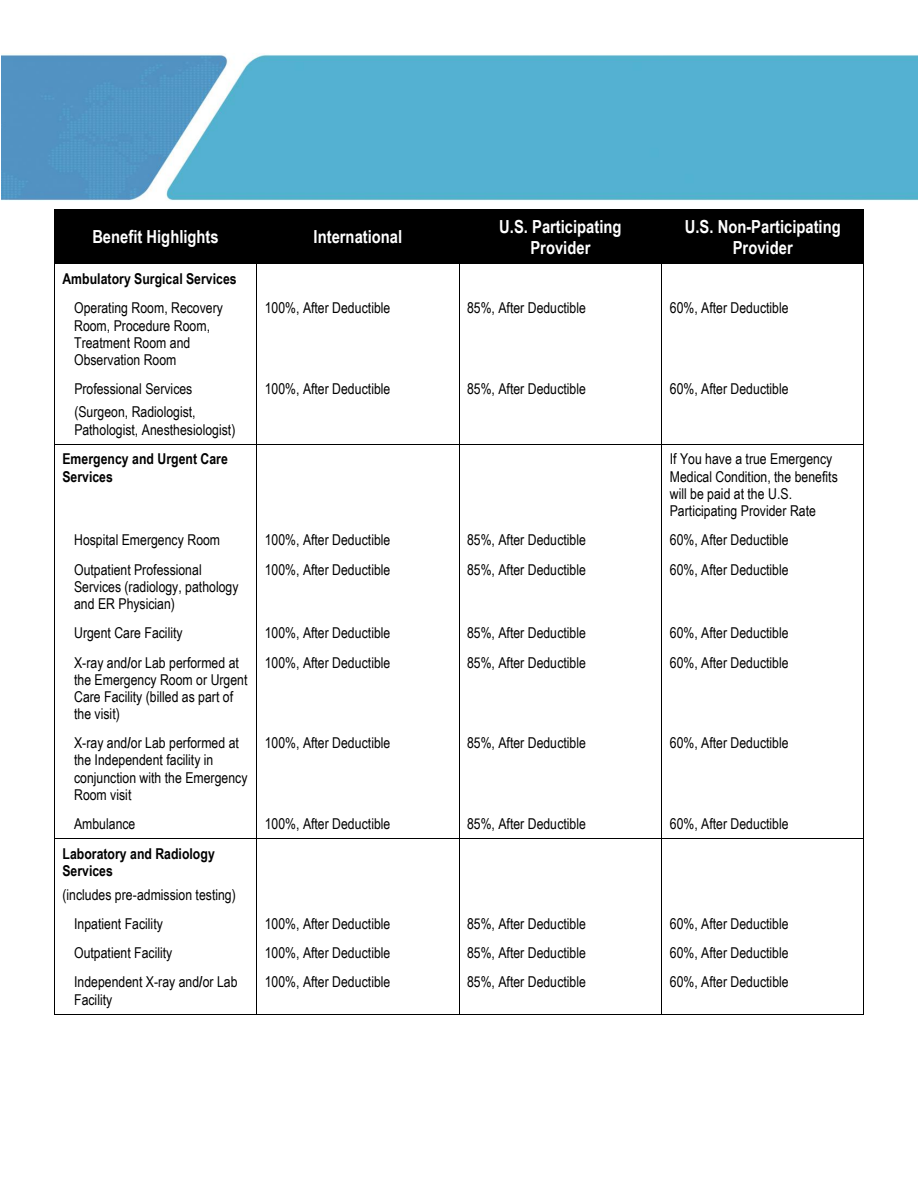
<style>
.page{position:relative;width:918px;height:1188px;background:#fff}
.page>*{position:absolute;margin:0;border:0;box-sizing:border-box;transform-origin:0 0}
.t1{font:700 18px/20.7px "Arial Narrow";color:#fff;text-align:center}
.t2{font:15px/17.2px "Arial Narrow";color:#000}
.t3{font:700 15px/17.2px "Arial Narrow";color:#000}
.s1{font-weight:700}
</style>
<div class="page">
<img style="left:2px;top:53px;width:916px;height:148px">
<div style="left:55px;top:210px;width:201px;height:53px;background:#000"></div>
<div style="left:257px;top:210px;width:202px;height:53px;background:#000"></div>
<div style="left:459px;top:210px;width:202px;height:53px;background:#000"></div>
<div style="left:662px;top:210px;width:201px;height:53px;background:#000"></div>
<hr style="left:55px;top:209px;width:201px;height:1px;background:#000">
<hr style="left:257px;top:209px;width:202px;height:1px;background:#000">
<hr style="left:459px;top:209px;width:202px;height:1px;background:#000">
<hr style="left:662px;top:209px;width:201px;height:1px;background:#000">
<hr style="left:54px;top:210px;width:1px;height:53px;background:#000">
<hr style="left:256px;top:210px;width:1px;height:53px;background:#000">
<hr style="left:661px;top:210px;width:1px;height:53px;background:#000">
<hr style="left:863px;top:210px;width:1px;height:53px;background:#000">
<hr style="left:55px;top:263px;width:201px;height:1px;background:#000">
<hr style="left:257px;top:263px;width:202px;height:1px;background:#000">
<hr style="left:459px;top:263px;width:202px;height:1px;background:#000">
<hr style="left:662px;top:263px;width:201px;height:1px;background:#000">
<svg style="left:54px;top:263px;width:1px;height:30px"></svg>
<svg style="left:256px;top:263px;width:1px;height:30px"></svg>
<svg style="left:459px;top:264px;width:1px;height:29px"></svg>
<svg style="left:661px;top:263px;width:1px;height:30px"></svg>
<svg style="left:863px;top:263px;width:1px;height:30px"></svg>
<hr style="left:54px;top:293px;width:1px;height:81px;background:#000">
<hr style="left:256px;top:293px;width:1px;height:81px;background:#000">
<hr style="left:459px;top:293px;width:1px;height:81px;background:#000">
<hr style="left:661px;top:293px;width:1px;height:81px;background:#000">
<hr style="left:863px;top:293px;width:1px;height:81px;background:#000">
<hr style="left:54px;top:374px;width:1px;height:70px;background:#000">
<hr style="left:256px;top:374px;width:1px;height:70px;background:#000">
<hr style="left:459px;top:374px;width:1px;height:70px;background:#000">
<hr style="left:661px;top:374px;width:1px;height:70px;background:#000">
<hr style="left:863px;top:374px;width:1px;height:70px;background:#000">
<hr style="left:55px;top:444px;width:201px;height:1px;background:#000">
<hr style="left:257px;top:444px;width:202px;height:1px;background:#000">
<hr style="left:459px;top:444px;width:202px;height:1px;background:#000">
<hr style="left:662px;top:444px;width:201px;height:1px;background:#000">
<hr style="left:54px;top:444px;width:1px;height:81px;background:#000">
<hr style="left:256px;top:444px;width:1px;height:81px;background:#000">
<hr style="left:459px;top:444px;width:1px;height:81px;background:#000">
<hr style="left:661px;top:444px;width:1px;height:81px;background:#000">
<hr style="left:863px;top:444px;width:1px;height:81px;background:#000">
<hr style="left:54px;top:525px;width:1px;height:30px;background:#000">
<hr style="left:256px;top:525px;width:1px;height:30px;background:#000">
<hr style="left:459px;top:525px;width:1px;height:30px;background:#000">
<hr style="left:661px;top:525px;width:1px;height:30px;background:#000">
<hr style="left:863px;top:525px;width:1px;height:30px;background:#000">
<hr style="left:54px;top:555px;width:1px;height:63px;background:#000">
<hr style="left:256px;top:555px;width:1px;height:63px;background:#000">
<hr style="left:459px;top:555px;width:1px;height:63px;background:#000">
<hr style="left:661px;top:555px;width:1px;height:63px;background:#000">
<hr style="left:863px;top:555px;width:1px;height:63px;background:#000">
<hr style="left:54px;top:618px;width:1px;height:30px;background:#000">
<hr style="left:256px;top:618px;width:1px;height:30px;background:#000">
<hr style="left:459px;top:618px;width:1px;height:30px;background:#000">
<hr style="left:661px;top:618px;width:1px;height:30px;background:#000">
<hr style="left:863px;top:618px;width:1px;height:30px;background:#000">
<hr style="left:54px;top:648px;width:1px;height:80px;background:#000">
<hr style="left:256px;top:648px;width:1px;height:80px;background:#000">
<hr style="left:459px;top:648px;width:1px;height:80px;background:#000">
<hr style="left:661px;top:648px;width:1px;height:80px;background:#000">
<hr style="left:863px;top:648px;width:1px;height:80px;background:#000">
<hr style="left:54px;top:728px;width:1px;height:81px;background:#000">
<hr style="left:256px;top:728px;width:1px;height:81px;background:#000">
<hr style="left:459px;top:728px;width:1px;height:81px;background:#000">
<hr style="left:661px;top:728px;width:1px;height:81px;background:#000">
<hr style="left:863px;top:728px;width:1px;height:81px;background:#000">
<svg style="left:54px;top:809px;width:1px;height:30px"></svg>
<hr style="left:55px;top:838px;width:201px;height:1px;background:#000">
<svg style="left:256px;top:809px;width:1px;height:30px"></svg>
<hr style="left:257px;top:838px;width:202px;height:1px;background:#000">
<svg style="left:459px;top:809px;width:1px;height:29px"></svg>
<hr style="left:459px;top:838px;width:202px;height:1px;background:#000">
<svg style="left:661px;top:809px;width:1px;height:30px"></svg>
<hr style="left:662px;top:838px;width:201px;height:1px;background:#000">
<svg style="left:863px;top:809px;width:1px;height:30px"></svg>
<hr style="left:54px;top:839px;width:1px;height:70px;background:#000">
<hr style="left:256px;top:839px;width:1px;height:70px;background:#000">
<hr style="left:459px;top:839px;width:1px;height:70px;background:#000">
<hr style="left:661px;top:839px;width:1px;height:70px;background:#000">
<hr style="left:863px;top:839px;width:1px;height:70px;background:#000">
<svg style="left:54px;top:909px;width:1px;height:58px"></svg>
<svg style="left:256px;top:909px;width:1px;height:58px"></svg>
<svg style="left:459px;top:909px;width:1px;height:58px"></svg>
<svg style="left:661px;top:909px;width:1px;height:58px"></svg>
<svg style="left:863px;top:909px;width:1px;height:58px"></svg>
<hr style="left:54px;top:967px;width:1px;height:47px;background:#000">
<hr style="left:55px;top:1014px;width:201px;height:1px;background:#000">
<hr style="left:256px;top:967px;width:1px;height:47px;background:#000">
<hr style="left:257px;top:1014px;width:202px;height:1px;background:#000">
<hr style="left:459px;top:967px;width:1px;height:47px;background:#000">
<hr style="left:459px;top:1014px;width:202px;height:1px;background:#000">
<hr style="left:661px;top:967px;width:1px;height:47px;background:#000">
<hr style="left:662px;top:1014px;width:201px;height:1px;background:#000">
<hr style="left:863px;top:967px;width:1px;height:47px;background:#000">
<p class="t1" style="left:92px;top:226px;width:128px">Benefit Highlights</p>
<p class="t1" style="left:314px;top:226px;width:90px">International</p>
<p class="t1" style="left:499px;top:216px;width:124px">U.S. Participating<br>Provider</p>
<p class="t1" style="left:685px;top:216px;width:157px">U.S. Non-Participating<br>Provider</p>
<p class="t3" style="left:62px;top:270px;width:176px">Ambulatory Surgical Services</p>
<p class="t2" style="left:74px;top:299px;width:150px">Operating Room, Recovery<br>Room, Procedure Room,<br>Treatment Room and<br>Observation Room</p>
<p class="t2" style="left:265px;top:299px;width:127px">100%, After Deductible</p>
<p class="t2" style="left:467px;top:299px;width:120px">85%, After Deductible</p>
<p class="t2" style="left:670px;top:299px;width:120px">60%, After Deductible</p>
<p class="t2" style="left:74px;top:380px;width:120px">Professional Services</p>
<p class="t2" style="left:74px;top:403px;width:163px">(Surgeon, Radiologist,<br>Pathologist, Anesthesiologist)</p>
<p class="t2" style="left:265px;top:380px;width:127px">100%, After Deductible</p>
<p class="t2" style="left:467px;top:380px;width:120px">85%, After Deductible</p>
<p class="t2" style="left:670px;top:380px;width:120px">60%, After Deductible</p>
<p class="t3" style="left:62px;top:450px;width:167px">Emergency and Urgent Care<br>Services</p>
<p class="t2" style="left:670px;top:450px;width:170px">If You have a true Emergency<br>Medical Condition, the benefits will be paid at the U.S.<br>Participating Provider Rate</p>
<p class="t2" style="left:74px;top:531px;width:148px">Hospital Emergency Room</p>
<p class="t2" style="left:265px;top:531px;width:127px">100%, After Deductible</p>
<p class="t2" style="left:467px;top:531px;width:120px">85%, After Deductible</p>
<p class="t2" style="left:670px;top:531px;width:120px">60%, After Deductible</p>
<p class="t2" style="left:74px;top:561px;width:166px">Outpatient Professional<br>Services (radiology, pathology and ER Physician)</p>
<p class="t2" style="left:265px;top:561px;width:127px">100%, After Deductible</p>
<p class="t2" style="left:467px;top:561px;width:120px">85%, After Deductible</p>
<p class="t2" style="left:670px;top:561px;width:120px">60%, After Deductible</p>
<p class="t2" style="left:74px;top:624px;width:110px">Urgent Care Facility</p>
<p class="t2" style="left:265px;top:624px;width:127px">100%, After Deductible</p>
<p class="t2" style="left:467px;top:624px;width:120px">85%, After Deductible</p>
<p class="t2" style="left:670px;top:624px;width:120px">60%, After Deductible</p>
<p class="t2" style="left:74px;top:653px;width:175px">X-ray and<span class="s1">/</span>or Lab performed at the Emergency Room or Urgent<br>Care Facility (billed as part of the visit)</p>
<p class="t2" style="left:265px;top:653px;width:127px">100%, After Deductible</p>
<p class="t2" style="left:467px;top:653px;width:120px">85%, After Deductible</p>
<p class="t2" style="left:670px;top:653px;width:120px">60%, After Deductible</p>
<p class="t2" style="left:74px;top:734px;width:175px">X-ray and<span class="s1">/</span>or Lab performed at the Independent facility in conjunction with the Emergency<br>Room visit</p>
<p class="t2" style="left:265px;top:734px;width:127px">100%, After Deductible</p>
<p class="t2" style="left:467px;top:734px;width:120px">85%, After Deductible</p>
<p class="t2" style="left:670px;top:734px;width:120px">60%, After Deductible</p>
<p class="t2" style="left:74px;top:815px;width:63px">Ambulance</p>
<p class="t2" style="left:265px;top:815px;width:127px">100%, After Deductible</p>
<p class="t2" style="left:467px;top:815px;width:120px">85%, After Deductible</p>
<p class="t2" style="left:670px;top:815px;width:120px">60%, After Deductible</p>
<p class="t3" style="left:62px;top:845px;width:154px">Laboratory and Radiology<br>Services</p>
<p class="t2" style="left:62px;top:885px;width:175px">(includes pre-admission testing)</p>
<p class="t2" style="left:74px;top:915px;width:90px">Inpatient Facility</p>
<p class="t2" style="left:265px;top:915px;width:127px">100%, After Deductible</p>
<p class="t2" style="left:467px;top:915px;width:120px">85%, After Deductible</p>
<p class="t2" style="left:670px;top:915px;width:120px">60%, After Deductible</p>
<p class="t2" style="left:74px;top:944px;width:100px">Outpatient Facility</p>
<p class="t2" style="left:265px;top:944px;width:127px">100%, After Deductible</p>
<p class="t2" style="left:467px;top:944px;width:120px">85%, After Deductible</p>
<p class="t2" style="left:670px;top:944px;width:120px">60%, After Deductible</p>
<p class="t2" style="left:74px;top:973px;width:165px">Independent X-ray and<span class="s1">/</span>or Lab<br>Facility</p>
<p class="t2" style="left:265px;top:973px;width:127px">100%, After Deductible</p>
<p class="t2" style="left:467px;top:973px;width:120px">85%, After Deductible</p>
<p class="t2" style="left:670px;top:973px;width:120px">60%, After Deductible</p>
</div>
